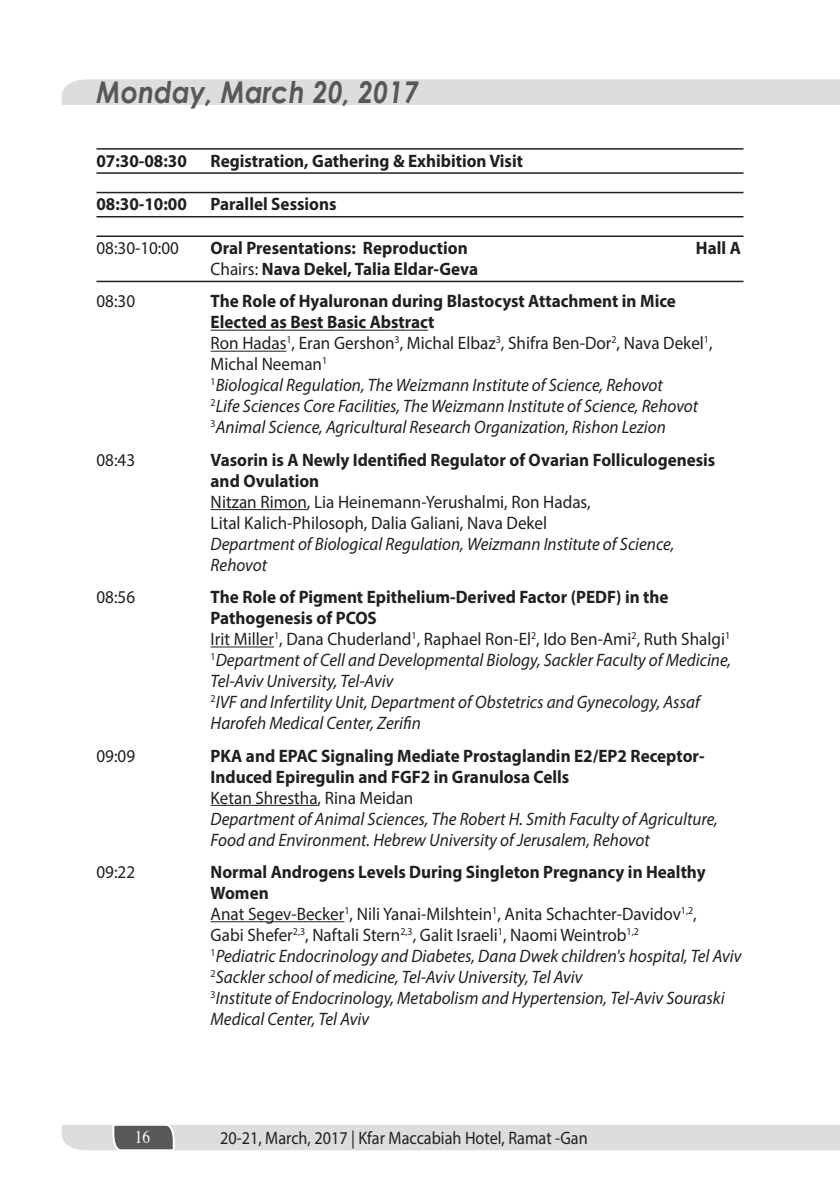
<style>
.page{position:relative;width:840px;height:1191px;background:#fff}
.page>*{position:absolute;margin:0;border:0;box-sizing:border-box;transform-origin:0 0}
.t1{font:italic 700 30px "Century Gothic";color:#57585a;scale:.9 1}
.t2{font:italic 18px/21px "Myriad Pro";color:#231f20;scale:.95 1}
.t3{font:700 18px/21px "Myriad Pro";color:#231f20;scale:.95 1}
.t4{font:18px/21px "Myriad Pro";color:#231f20;scale:.95 1}
.t5{font:18px "Myriad Pro";color:#231f20;scale:.9 1}
.t6{font:18px "Times";color:#fff;scale:.85 1}
.s1{font-weight:400}
.s2{font-weight:700;font-style:normal}
.s3{font-style:normal}
</style>
<div class="page">
<div style="left:62px;top:79px;width:777px;height:26px;background:#dcdddf"></div>
<svg style="left:62px;top:1125px;width:777px;height:26px;background:#d4d5d7"></svg>
<hr style="left:96px;top:148px;width:647px;height:2px;background:#231f20">
<hr style="left:96px;top:172px;width:647px;height:2px;background:#231f20">
<hr style="left:96px;top:192px;width:647px;height:1px;background:#231f20">
<hr style="left:96px;top:216px;width:647px;height:1px;background:#231f20">
<hr style="left:96px;top:235px;width:647px;height:2px;background:#231f20">
<hr style="left:96px;top:281px;width:647px;height:1px;background:#231f20">
<hr style="left:210px;top:330px;width:218px;height:1px;background:#231f20">
<hr style="left:210px;top:351px;width:76px;height:1px;background:#231f20">
<hr style="left:210px;top:509px;width:97px;height:1px;background:#231f20">
<hr style="left:210px;top:646px;width:64px;height:1px;background:#231f20">
<hr style="left:210px;top:805px;width:107px;height:1px;background:#231f20">
<hr style="left:210px;top:921px;width:134px;height:1px;background:#231f20">
<h1 class="t1" style="left:96px;top:73px;width:359px">Monday, March 20, 2017</h1>
<p class="t3" style="left:96px;top:149px;width:97px">07:30-08:30</p>
<p class="t3" style="left:210px;top:149px;width:330px">Registration, Gathering &amp; Exhibition Visit</p>
<p class="t3" style="left:96px;top:193px;width:97px">08:30-10:00</p>
<p class="t3" style="left:210px;top:193px;width:134px">Parallel Sessions</p>
<p class="t4" style="left:96px;top:237px;width:88px">08:30-10:00</p>
<p class="t3" style="left:210px;top:237px;width:272px">Oral Presentations: Reproduction</p>
<p class="t3" style="left:695px;top:237px;width:49px">Hall A</p>
<p class="t3" style="left:210px;top:258px;width:283px"><span class="s1">Chairs:</span> Nava Dekel, Talia Eldar-Geva</p>
<p class="t4" style="left:96px;top:290px;width:42px">08:30</p>
<p class="t2" style="left:210px;top:290px;width:529px"><span class="s2">The Role of Hyaluronan during Blastocyst Attachment in Mice Elected as Best Basic Abstract<br></span><span class="s3">Ron Hadas</span><sup>1</sup><span class="s3">, Eran Gershon</span><sup>3</sup><span class="s3">, Michal Elbaz</span><sup>3</sup><span class="s3">, Shifra Ben-Dor</span><sup>2</sup><span class="s3">, Nava Dekel</span><sup>1</sup><span class="s3">, Michal Neeman</span><sup>1<br>1</sup>Biological Regulation, The Weizmann Institute of Science, Rehovot<br><sup>2</sup>Life Sciences Core Facilities, The Weizmann Institute of Science, Rehovot <sup>3</sup>Animal Science, Agricultural Research Organization, Rishon Lezion</p>
<p class="t4" style="left:96px;top:449px;width:42px">08:43</p>
<p class="t3" style="left:210px;top:448px;width:532px">Vasorin is A Newly Identified Regulator of Ovarian Folliculogenesis and Ovulation</p>
<p class="t4" style="left:210px;top:491px;width:401px">Nitzan Rimon, Lia Heinemann-Yerushalmi, Ron Hadas,<br>Lital Kalich-Philosoph, Dalia Galiani, Nava Dekel</p>
<p class="t2" style="left:210px;top:533px;width:489px">Department of Biological Regulation, Weizmann Institute of Science,<br>Rehovot</p>
<p class="t4" style="left:96px;top:586px;width:42px">08:56</p>
<p class="t2" style="left:210px;top:586px;width:549px"><span class="s2">The Role of Pigment Epithelium-Derived Factor (PEDF) in the Pathogenesis of PCOS<br></span><span class="s3">Irit Miller</span><sup>1</sup><span class="s3">, Dana Chuderland</span><sup>1</sup><span class="s3">, Raphael Ron-El</span><sup>2</sup><span class="s3">, Ido Ben-Ami</span><sup>2</sup><span class="s3">, Ruth Shalgi</span><sup>1<br>1</sup>Department of Cell and Developmental Biology, Sackler Faculty of Medicine, Tel-Aviv University, Tel-Aviv<br><sup>2</sup>IVF and Infertility Unit, Department of Obstetrics and Gynecology, Assaf Harofeh Medical Center, Zerifin</p>
<p class="t4" style="left:96px;top:744px;width:42px">09:09</p>
<p class="t3" style="left:210px;top:744px;width:521px">PKA and EPAC Signaling Mediate Prostaglandin E2/EP2 Receptor-<br>Induced Epiregulin and FGF2 in Granulosa Cells</p>
<p class="t4" style="left:210px;top:786px;width:215px">Ketan Shrestha, Rina Meidan</p>
<p class="t2" style="left:210px;top:807px;width:535px">Department of Animal Sciences, The Robert H. Smith Faculty of Agriculture,<br>Food and Environment. Hebrew University of Jerusalem, Rehovot</p>
<p class="t4" style="left:96px;top:861px;width:42px">09:22</p>
<p class="t2" style="left:210px;top:861px;width:560px"><span class="s2">Normal Androgens Levels During Singleton Pregnancy in Healthy Women<br></span><span class="s3">Anat Segev-Becker</span><sup>1</sup><span class="s3">, Nili Yanai-Milshtein</span><sup>1</sup><span class="s3">, Anita Schachter-Davidov</span><sup>1,2</sup><span class="s3">,<br>Gabi Shefer</span><sup>2,3</sup><span class="s3">, Naftali Stern</span><sup>2,3</sup><span class="s3">, Galit Israeli</span><sup>1</sup><span class="s3">, Naomi Weintrob</span><sup>1,2<br>1</sup>Pediatric Endocrinology and Diabetes, Dana Dwek children's hospital, Tel Aviv <sup>2</sup>Sackler school of medicine, Tel-Aviv University, Tel Aviv<br><sup>3</sup>Institute of Endocrinology, Metabolism and Hypertension, Tel-Aviv Souraski Medical Center, Tel Aviv</p>
<p class="t6" style="left:135px;top:1120px;width:20px">16</p>
<p class="t5" style="left:220px;top:1126px;width:409px">20-21, March, 2017 | Kfar Maccabiah Hotel, Ramat -Gan</p>
</div>
